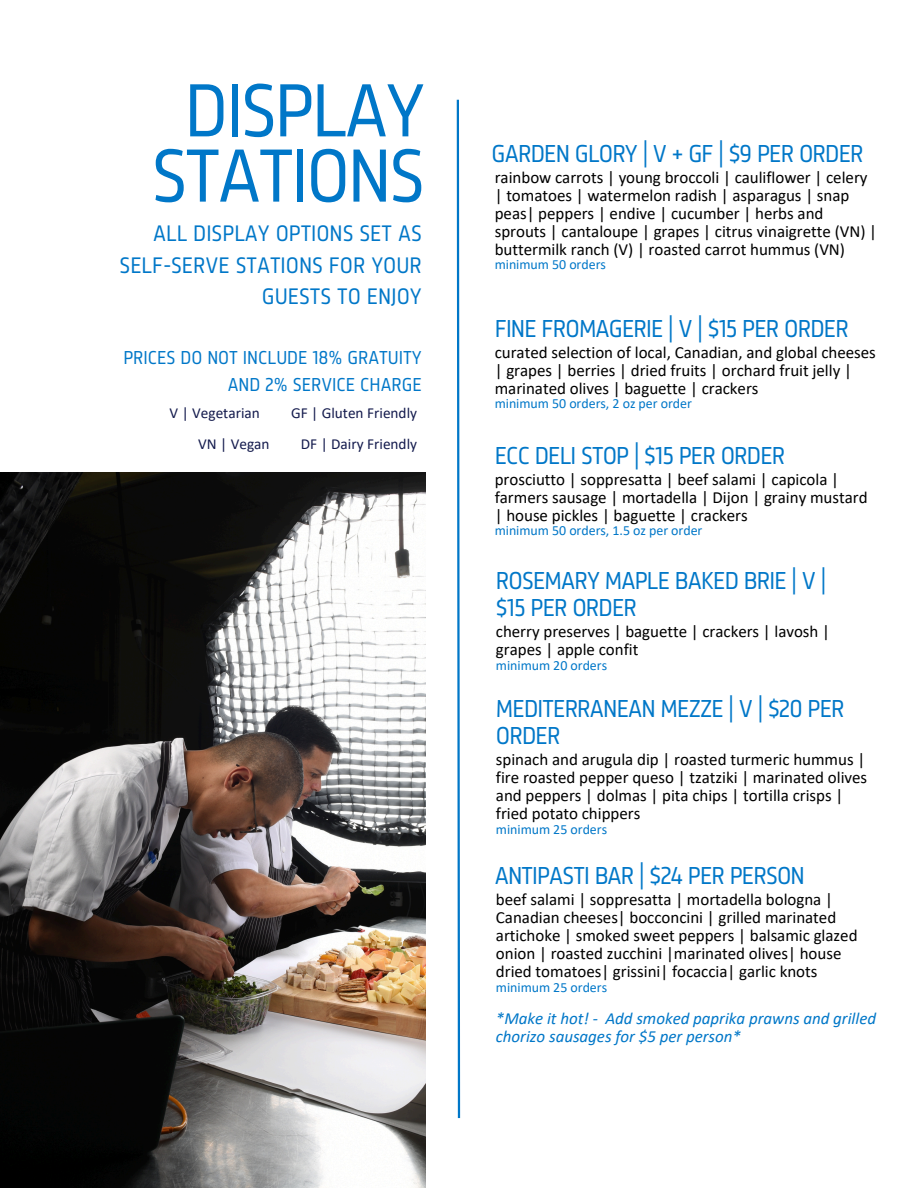
<style>
.page{position:relative;width:918px;height:1188px;background:#fff}
.page>*{position:absolute;margin:0;border:0;box-sizing:border-box;transform-origin:0 0}
.t1{font:77.7px/65.2px "Sinews Sans Pro";letter-spacing:-.035em;color:#0077c8;text-align:center}
.t2{font:25.35px/27px "Sinews Sans Pro";letter-spacing:-.035em;color:#0077c8}
.t3{font:23.25px/31.5px "Sinews Sans Pro";color:#0077c8;text-align:right}
.t4{font:19.35px/27px "Sinews Sans Pro";color:#0077c8;text-align:right}
.t5{font:16.95px/18px "Calibri";color:#000}
.t6{font:italic 16.95px/18px "Calibri";color:#0077c8}
.t7{font:15.3px "Calibri";color:#141b4d}
.t8{font:13.95px "Calibri";color:#0077c8}
</style>
<div class="page">
<svg style="left:456px;top:99px;width:5px;height:1020px"></svg>
<img style="left:0;top:473px;width:425px;height:714px">
<p class="t1" style="left:151px;top:77px;width:275px">DISPLAY<br>STATIONS</p>
<p class="t3" style="left:120px;top:217px;width:304px">ALL DISPLAY OPTIONS SET AS<br>SELF-SERVE STATIONS FOR YOUR<br>GUESTS TO ENJOY</p>
<p class="t4" style="left:123px;top:344px;width:300px">PRICES DO NOT INCLUDE 18% GRATUITY<br>AND 2% SERVICE CHARGE</p>
<h2 class="t7" style="left:170px;top:406px;width:92px">V | Vegetarian</h2>
<h2 class="t7" style="left:291px;top:406px;width:128px">GF | Gluten Friendly</h2>
<h3 class="t7" style="left:198px;top:438px;width:73px">VN | Vegan</h3>
<h3 class="t7" style="left:301px;top:438px;width:118px">DF | Dairy Friendly</h3>
<h2 class="t2" style="left:492px;top:140px;width:374px">GARDEN GLORY | V + GF | $9 PER ORDER</h2>
<p class="t5" style="left:495px;top:170px;width:384px">rainbow carrots | young broccoli | cauliflower | celery | tomatoes | watermelon radish | asparagus | snap peas| peppers | endive | cucumber | herbs and sprouts | cantaloupe | grapes | citrus vinaigrette (VN) | buttermilk ranch (V) | roasted carrot hummus (VN)</p>
<p class="t8" style="left:495px;top:259px;width:113px">minimum 50 orders</p>
<h2 class="t2" style="left:495px;top:315px;width:356px">FINE FROMAGERIE | V | $15 PER ORDER</h2>
<p class="t5" style="left:495px;top:344px;width:383px">curated selection of local, Canadian, and global cheeses | grapes | berries | dried fruits | orchard fruit jelly | marinated olives | baguette | crackers</p>
<p class="t8" style="left:495px;top:398px;width:199px">minimum 50 orders, 2 oz per order</p>
<h2 class="t2" style="left:495px;top:442px;width:292px">ECC DELI STOP | $15 PER ORDER</h2>
<p class="t5" style="left:495px;top:471px;width:374px">prosciutto | soppresatta | beef salami | capicola | farmers sausage | mortadella | Dijon | grainy mustard | house pickles | baguette | crackers</p>
<p class="t8" style="left:495px;top:525px;width:209px">minimum 50 orders, 1.5 oz per order</p>
<h2 class="t2" style="left:496px;top:567px;width:332px">ROSEMARY MAPLE BAKED BRIE | V | $15 PER ORDER</h2>
<p class="t5" style="left:496px;top:624px;width:336px">cherry preserves | baguette | crackers | lavosh | grapes | apple confit</p>
<p class="t8" style="left:496px;top:659px;width:113px">minimum 20 orders</p>
<h2 class="t2" style="left:496px;top:695px;width:350px">MEDITERRANEAN MEZZE | V | $20 PER<br>ORDER</h2>
<p class="t5" style="left:496px;top:752px;width:373px">spinach and arugula dip | roasted turmeric hummus | fire roasted pepper queso | tzatziki | marinated olives and peppers | dolmas | pita chips | tortilla crisps | fried potato chippers</p>
<p class="t8" style="left:496px;top:823px;width:113px">minimum 25 orders</p>
<p class="t2" style="left:495px;top:862px;width:312px">ANTIPASTI BAR | $24 PER PERSON</p>
<p class="t5" style="left:496px;top:892px;width:363px">beef salami | soppresatta | mortadella bologna | Canadian cheeses| bocconcini | grilled marinated artichoke | smoked sweet peppers | balsamic glazed onion | roasted zucchini |marinated olives| house dried tomatoes| grissini| focaccia| garlic knots</p>
<p class="t8" style="left:496px;top:981px;width:113px">minimum 25 orders</p>
<h2 class="t6" style="left:496px;top:1011px;width:382px">*Make it hot! - Add smoked paprika prawns and grilled chorizo sausages for $5 per person*</h2>
</div>
